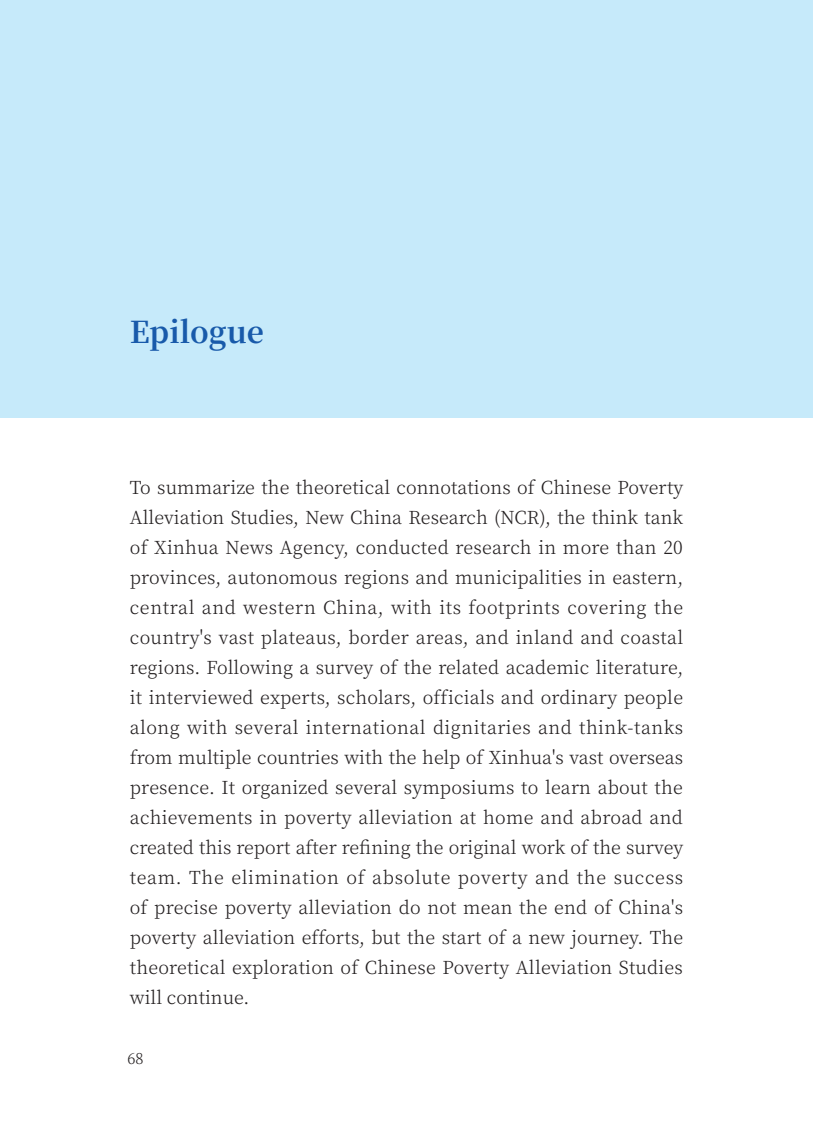
<style>
.page{position:relative;width:813px;height:1132px;background:#fff}
.page>*{position:absolute;margin:0;border:0;box-sizing:border-box;transform-origin:0 0}
.大标题{font:700 30px "Source Han Serif CN";color:#185aaa}
.内文{font:300 18px/30px "Source Han Serif CN";letter-spacing:.01em;color:#231f20;text-align:justify}
.t1{font:300 15px "Source Han Serif CN";color:#231f20}
</style>
<div class="page">
<div style="left:0;top:0;width:799px;height:417px;background:#c6eafa"></div>
<div style="left:799px;top:0;width:13px;height:417px;background:#c6eafa"></div>
<p class="大标题" style="left:130px;top:314px;width:136px">Epilogue</p>
<p class="内文" style="left:130px;top:472px;width:554px">To summarize the theoretical connotations of Chinese Poverty Alleviation Studies, New China Research (NCR), the think tank of Xinhua News Agency, conducted research in more than 20 provinces, autonomous regions and municipalities in eastern, central and western China, with its footprints covering the country's vast plateaus, border areas, and inland and coastal regions. Following a survey of the related academic literature, it interviewed experts, scholars, officials and ordinary people along with several international dignitaries and think-tanks from multiple countries with the help of Xinhua's vast overseas presence. It organized several symposiums to learn about the achievements in poverty alleviation at home and abroad and created this report after refining the original work of the survey team. The elimination of absolute poverty and the success of precise poverty alleviation do not mean the end of China's poverty alleviation efforts, but the start of a new journey. The theoretical exploration of Chinese Poverty Alleviation Studies will continue.</p>
<p class="t1" style="left:127px;top:1049px;width:18px">68</p>
</div>
